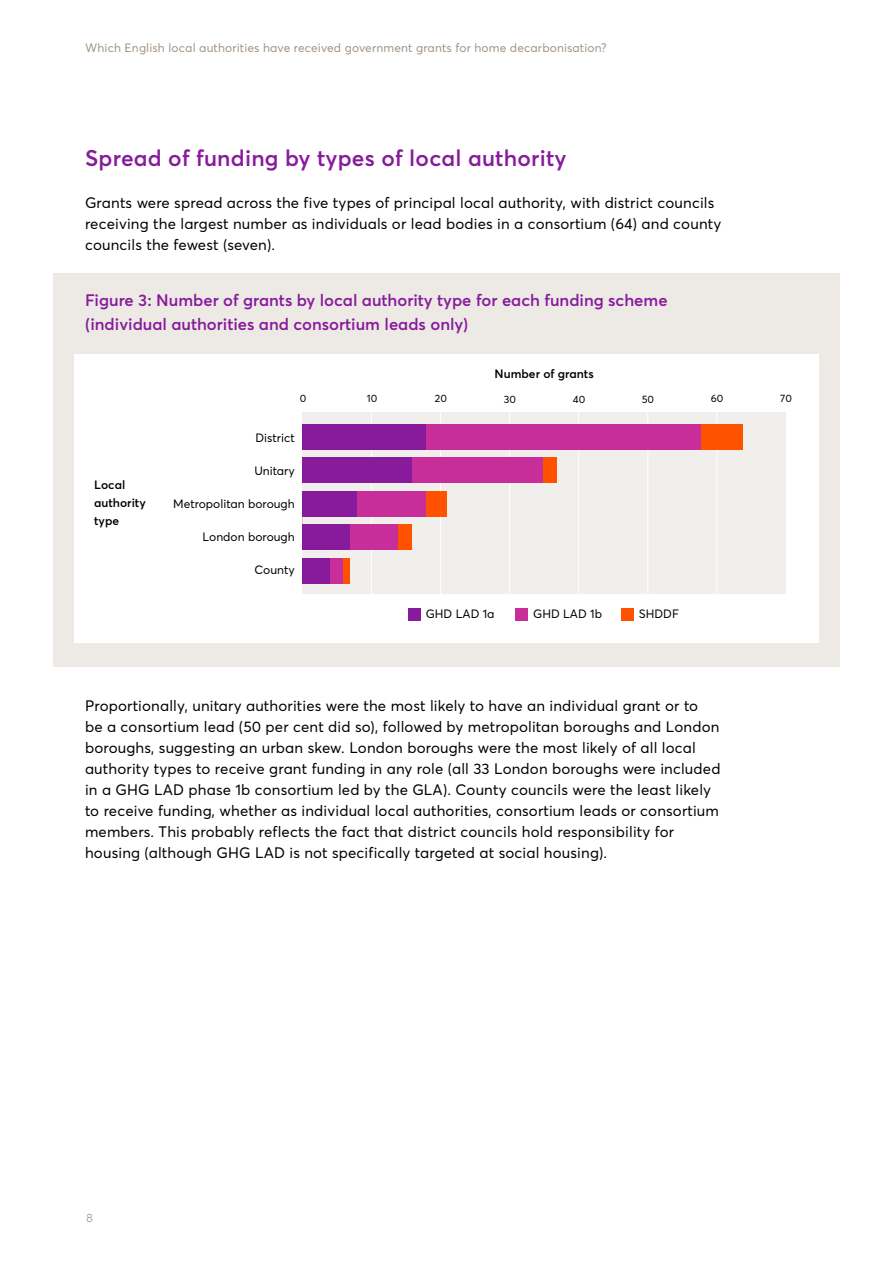
<style>
.page{position:relative;width:893px;height:1263px;background:#fff}
.page>*{position:absolute;margin:0;border:0;box-sizing:border-box;transform-origin:0 0}
.t1{font:600 22.5px "Averta";letter-spacing:.01em;color:#881b9c}
.t2{font:600 16.5px/24px "Averta";color:#881b9c}
.t3{font:15px/21px "Averta";letter-spacing:.01em;color:#000}
.t4{font:12px "Averta";letter-spacing:.01em;color:#a39383}
.t5{font:12px "Averta";color:#000}
.t6{font:600 12px/18px "Averta";color:#000}
.t7{font:12px "Averta";color:#b4a899}
.t8{font:10.5px "Averta";letter-spacing:-.005em;color:#000}
</style>
<div class="page">
<div style="left:53px;top:274px;width:787px;height:393px;background:#edeae6"></div>
<div style="left:74px;top:354px;width:745px;height:288px;background:#fff"></div>
<div style="left:302px;top:412px;width:484px;height:181px;background:#f1efec"></div>
<hr style="left:371px;top:412px;width:1px;height:183px;background:#fff">
<hr style="left:440px;top:412px;width:1px;height:183px;background:#fff">
<hr style="left:509px;top:411px;width:1px;height:183px;background:#fff">
<hr style="left:578px;top:412px;width:1px;height:183px;background:#fff">
<hr style="left:647px;top:412px;width:1px;height:183px;background:#fff">
<hr style="left:717px;top:411px;width:1px;height:183px;background:#fff">
<div style="left:408px;top:608px;width:13px;height:13px;background:#881b9c"></div>
<div style="left:515px;top:608px;width:13px;height:13px;background:#c82e9a"></div>
<div style="left:621px;top:608px;width:13px;height:13px;background:#ff5200"></div>
<div style="left:302px;top:558px;width:28px;height:25px;background:#881b9c"></div>
<div style="left:330px;top:558px;width:14px;height:25px;background:#c82e9a"></div>
<div style="left:344px;top:558px;width:6px;height:25px;background:#ff5200"></div>
<div style="left:302px;top:524px;width:48px;height:26px;background:#881b9c"></div>
<div style="left:350px;top:524px;width:49px;height:26px;background:#c82e9a"></div>
<div style="left:399px;top:524px;width:13px;height:26px;background:#ff5200"></div>
<div style="left:302px;top:491px;width:55px;height:25px;background:#881b9c"></div>
<div style="left:357px;top:491px;width:69px;height:25px;background:#c82e9a"></div>
<div style="left:426px;top:491px;width:21px;height:25px;background:#ff5200"></div>
<div style="left:302px;top:457px;width:110px;height:26px;background:#881b9c"></div>
<div style="left:412px;top:457px;width:131px;height:26px;background:#c82e9a"></div>
<div style="left:543px;top:457px;width:14px;height:26px;background:#ff5200"></div>
<div style="left:302px;top:424px;width:124px;height:25px;background:#881b9c"></div>
<div style="left:426px;top:424px;width:275px;height:25px;background:#c82e9a"></div>
<div style="left:701px;top:424px;width:41px;height:25px;background:#ff5200"></div>
<p class="t4" style="left:85px;top:40px;width:523px">Which English local authorities have received government grants for home decarbonisation?</p>
<h1 class="t1" style="left:85px;top:144px;width:483px">Spread of funding by types of local authority</h1>
<p class="t3" style="left:85px;top:193px;width:638px">Grants were spread across the five types of principal local authority, with district councils receiving the largest number as individuals or lead bodies in a consortium (64) and county councils the fewest (seven).</p>
<p class="t2" style="left:85px;top:288px;width:584px">Figure 3: Number of grants by local authority type for each funding scheme (individual authorities and consortium leads only)</p>
<p class="t6" style="left:495px;top:365px;width:101px">Number of grants</p>
<p class="t6" style="left:94px;top:476px;width:53px">Local authority type</p>
<p class="t8" style="left:300px;top:392px;width:8px">0</p>
<p class="t8" style="left:367px;top:392px;width:12px">10</p>
<p class="t8" style="left:435px;top:392px;width:14px">20</p>
<p class="t8" style="left:504px;top:393px;width:14px">30</p>
<p class="t8" style="left:573px;top:393px;width:14px">40</p>
<p class="t8" style="left:642px;top:393px;width:14px">50</p>
<p class="t8" style="left:711px;top:392px;width:14px">60</p>
<p class="t8" style="left:780px;top:392px;width:13px">70</p>
<p class="t5" style="left:255px;top:430px;width:41px">District</p>
<p class="t5" style="left:254px;top:463px;width:42px">Unitary</p>
<p class="t5" style="left:173px;top:496px;width:123px">Metropolitan borough</p>
<p class="t5" style="left:202px;top:529px;width:94px">London borough</p>
<p class="t5" style="left:255px;top:562px;width:42px">County</p>
<p class="t5" style="left:426px;top:607px;width:70px">GHD LAD 1a</p>
<p class="t5" style="left:533px;top:607px;width:70px">GHD LAD 1b</p>
<p class="t5" style="left:639px;top:607px;width:42px">SHDDF</p>
<p class="t3" style="left:85px;top:695px;width:637px">Proportionally, unitary authorities were the most likely to have an individual grant or to<br>be a consortium lead (50 per cent did so), followed by metropolitan boroughs and London boroughs, suggesting an urban skew. London boroughs were the most likely of all local authority types to receive grant funding in any role (all 33 London boroughs were included in a GHG LAD phase 1b consortium led by the GLA). County councils were the least likely to receive funding, whether as individual local authorities, consortium leads or consortium members. This probably reflects the fact that district councils hold responsibility for housing (although GHG LAD is not specifically targeted at social housing).</p>
<p class="t7" style="left:86px;top:1210px;width:8px">8</p>
</div>
